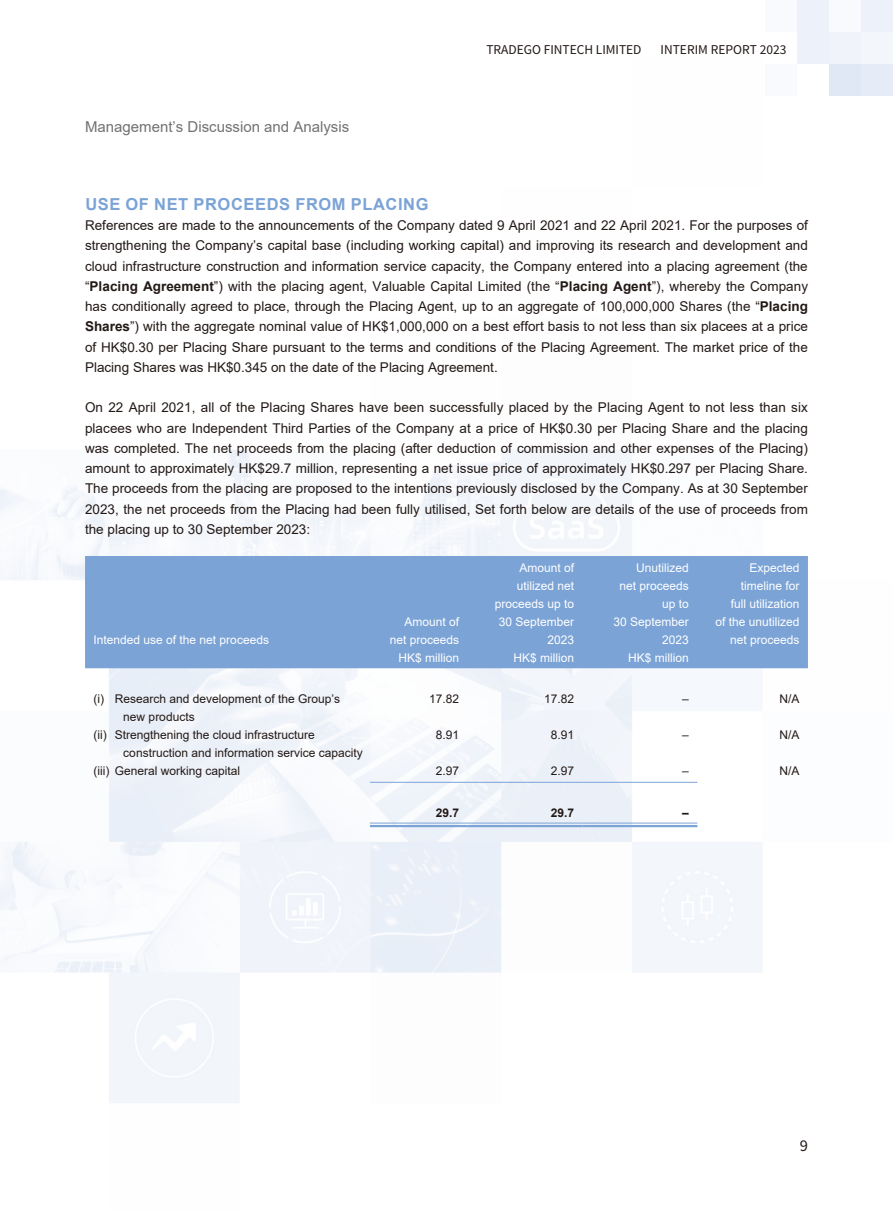
<style>
.page{position:relative;width:893px;height:1212px;background:#fff}
.page>*{position:absolute;margin:0;border:0;box-sizing:border-box;transform-origin:0 0}
.t1{font:700 16.5px "Arial";letter-spacing:.035em;color:#7ba3d6}
.t2{font:16.5px "Source Sans Pro";color:#231916}
.t3{font:15px "Arial";color:#727272}
.t4{font:13.5px/20.2px "Arial";color:#231916;text-align:justify}
.t5{font:13.5px "Source Sans Pro";color:#231916}
.t6{font:12px/18px "Arial";color:#fff;text-align:right}
.t7{font:12px/18px "Arial";color:#231916}
.t8{font:700 12px "Arial";color:#231916}
.s1{font-weight:700}
</style>
<div class="page">
<div style="left:85px;top:556px;width:723px;height:112px;background:#7ba3d6"></div>
<hr style="left:370px;top:782px;width:98px;height:1px;background:#7ba3d6">
<hr style="left:468px;top:782px;width:115px;height:1px;background:#7ba3d6">
<hr style="left:583px;top:782px;width:114px;height:1px;background:#7ba3d6">
<hr style="left:370px;top:823px;width:98px;height:1px;background:#7ba3d6">
<hr style="left:370px;top:825px;width:98px;height:2px;background:#7ba3d6">
<hr style="left:468px;top:823px;width:115px;height:1px;background:#7ba3d6">
<hr style="left:468px;top:825px;width:115px;height:2px;background:#7ba3d6">
<hr style="left:583px;top:823px;width:114px;height:1px;background:#7ba3d6">
<hr style="left:583px;top:825px;width:114px;height:2px;background:#7ba3d6">
<p class="t3" style="left:85px;top:116px;width:266px">Management’s Discussion and Analysis</p>
<p class="t5" style="left:486px;top:41px;width:157px">TRADEGO FINTECH LIMITED</p>
<p class="t5" style="left:661px;top:41px;width:128px">INTERIM REPORT 2023</p>
<p class="t1" style="left:85px;top:192px;width:345px">USE OF NET PROCEEDS FROM PLACING</p>
<p class="t4" style="left:85px;top:215px;width:725px">References are made to the announcements of the Company dated 9 April 2021 and 22 April 2021. For the purposes of strengthening the Company’s capital base (including working capital) and improving its research and development and cloud infrastructure construction and information service capacity, the Company entered into a placing agreement (the “<span class="s1">Placing Agreement</span>”) with the placing agent, Valuable Capital Limited (the “<span class="s1">Placing Agent</span>”), whereby the Company has conditionally agreed to place, through the Placing Agent, up to an aggregate of 100,000,000 Shares (the “<span class="s1">Placing Shares</span>”) with the aggregate nominal value of HK$1,000,000 on a best effort basis to not less than six placees at a price of HK$0.30 per Placing Share pursuant to the terms and conditions of the Placing Agreement. The market price of the Placing Shares was HK$0.345 on the date of the Placing Agreement.</p>
<p class="t4" style="left:85px;top:397px;width:724px">On 22 April 2021, all of the Placing Shares have been successfully placed by the Placing Agent to not less than six placees who are Independent Third Parties of the Company at a price of HK$0.30 per Placing Share and the placing was completed. The net proceeds from the placing (after deduction of commission and other expenses of the Placing) amount to approximately HK$29.7 million, representing a net issue price of approximately HK$0.297 per Placing Share.<br>The proceeds from the placing are proposed to the intentions previously disclosed by the Company. As at 30 September 2023, the net proceeds from the Placing had been fully utilised, Set forth below are details of the use of proceeds from the placing up to 30 September 2023:</p>
<p class="t6" style="left:94px;top:631px;width:177px">Intended use of the net proceeds</p>
<p class="t6" style="left:390px;top:613px;width:71px">Amount of net proceeds</p>
<p class="t6" style="left:495px;top:559px;width:81px">Amount of utilized net proceeds up to<br>30 September<br>2023</p>
<p class="t6" style="left:613px;top:559px;width:77px">Unutilized<br>net proceeds up to<br>30 September<br>2023</p>
<p class="t6" style="left:715px;top:559px;width:86px">Expected timeline for<br>full utilization<br>of the unutilized net proceeds</p>
<p class="t6" style="left:399px;top:649px;width:62px">HK$ million</p>
<p class="t6" style="left:513px;top:649px;width:62px">HK$ million</p>
<p class="t6" style="left:628px;top:649px;width:62px">HK$ million</p>
<p class="t7" style="left:123px;top:689px;width:218px;text-indent:-30px">(i) Research and development of the Group’s new products</p>
<p class="t7" style="left:429px;top:689px;width:32px">17.82</p>
<p class="t7" style="left:544px;top:689px;width:32px">17.82</p>
<p class="t7" style="left:682px;top:689px;width:8px">–</p>
<p class="t7" style="left:779px;top:689px;width:22px">N/A</p>
<p class="t7" style="left:123px;top:725px;width:241px;text-indent:-30px">(ii) Strengthening the cloud infrastructure construction and information service capacity</p>
<p class="t7" style="left:436px;top:725px;width:25px">8.91</p>
<p class="t7" style="left:551px;top:725px;width:25px">8.91</p>
<p class="t7" style="left:682px;top:725px;width:8px">–</p>
<p class="t7" style="left:779px;top:725px;width:22px">N/A</p>
<p class="t7" style="left:94px;top:761px;width:148px">(iii) General working capital</p>
<p class="t7" style="left:436px;top:761px;width:25px">2.97</p>
<p class="t7" style="left:551px;top:761px;width:25px">2.97</p>
<p class="t7" style="left:682px;top:761px;width:8px">–</p>
<p class="t7" style="left:779px;top:761px;width:22px">N/A</p>
<p class="t8" style="left:436px;top:804px;width:25px">29.7</p>
<p class="t8" style="left:551px;top:804px;width:25px">29.7</p>
<p class="t8" style="left:682px;top:804px;width:8px">–</p>
<p class="t2" style="left:800px;top:1135px;width:10px">9</p>
</div>
